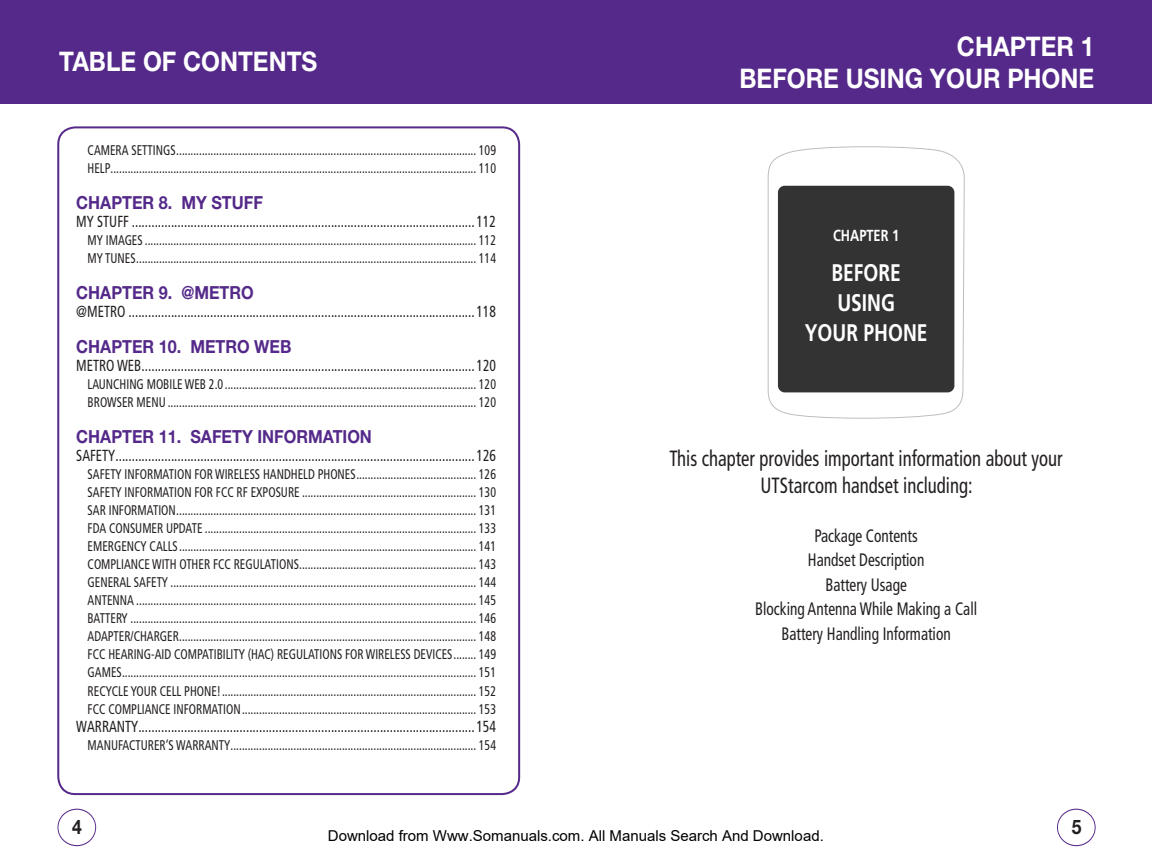
<style>
.page{position:relative;width:1152px;height:864px;background:#fff}
.page>*{position:absolute;margin:0;border:0;box-sizing:border-box;transform-origin:0 0}
.t1{font:700 27px/32.4px "Helvetica Neue";color:#fff;text-align:right;scale:.9 1}
.t2{font:700 24px/30px "Frutiger";color:#fff;text-align:center;scale:.8 1}
.t3{font:condensed 22px/26.4px "Frutiger";color:#231f20;text-align:center;scale:.85 1}
.t4{font:700 20px "Helvetica Neue";color:#231f20;scale:.88 1}
.t5{font:condensed 18px/24.4px "Frutiger";color:#231f20;text-align:center;scale:.85 1}
.t6{font:700 18px "Helvetica Neue";color:#542989;scale:.9 1}
.t7{font:condensed 16px "Frutiger";color:#231f20;scale:.85 1}
.t8{font:700 16px "Frutiger";color:#fff;scale:.8 1}
.t9{font:15px "Arial";color:#000}
.t10{font:condensed 14px/18px "Frutiger";color:#231f20;scale:.85 1}
</style>
<div class="page">
<div style="left:57px;top:808px;width:39px;height:37px;border:1px solid #542989;border-radius:50%"></div>
<div style="left:1056px;top:808px;width:39px;height:37px;border:1px solid #542989;border-radius:50%"></div>
<div style="left:1px;top:1px;width:1150px;height:103px;background:#542989"></div>
<div style="left:57px;top:126px;width:463px;height:668px;border:2px solid #542989;border-radius:17px"></div>
<svg style="left:767px;top:146px;width:198px;height:273px"></svg>
<div style="left:778px;top:186px;width:176px;height:206px;background:#333;border-radius:7px"></div>
<h1 class="t1" style="left:59px;top:48px;width:288px">TABLE OF CONTENTS</h1>
<p class="t10" style="left:88px;top:142px;width:482px">CAMERA SETTINGS ......................................................................................................... 109<br>HELP ................................................................................................................................ 110</p>
<p class="t6" style="left:76px;top:196px;width:209px">CHAPTER 8. MY STUFF</p>
<p class="t7" style="left:76px;top:215px;width:495px">MY STUFF ......................................................................................................... 112</p>
<p class="t10" style="left:88px;top:232px;width:482px">MY IMAGES .................................................................................................................... 112<br>MY TUNES ....................................................................................................................... 114</p>
<p class="t6" style="left:76px;top:286px;width:199px">CHAPTER 9. @METRO</p>
<p class="t7" style="left:76px;top:305px;width:495px">@METRO .......................................................................................................... 118</p>
<p class="t6" style="left:76px;top:340px;width:241px">CHAPTER 10. METRO WEB</p>
<p class="t7" style="left:76px;top:359px;width:495px">METRO WEB ...................................................................................................... 120</p>
<p class="t10" style="left:88px;top:376px;width:482px">LAUNCHING MOBILE WEB 2.0 ........................................................................................ 120<br>BROWSER MENU ............................................................................................................ 120</p>
<p class="t6" style="left:76px;top:430px;width:330px">CHAPTER 11. SAFETY INFORMATION</p>
<p class="t7" style="left:76px;top:449px;width:495px">SAFETY .............................................................................................................. 126</p>
<p class="t10" style="left:88px;top:466px;width:482px;text-align:justify">SAFETY INFORMATION FOR WIRELESS HANDHELD PHONES .......................................... 126<br>SAFETY INFORMATION FOR FCC RF EXPOSURE ............................................................. 130<br>SAR INFORMATION ......................................................................................................... 131<br>FDA CONSUMER UPDATE ............................................................................................... 133<br>EMERGENCY CALLS ........................................................................................................ 141<br>COMPLIANCE WITH OTHER FCC REGULATIONS .............................................................. 143<br>GENERAL SAFETY ........................................................................................................... 144<br>ANTENNA ....................................................................................................................... 145<br>BATTERY ......................................................................................................................... 146<br>ADAPTER/CHARGER ........................................................................................................ 148<br>FCC HEARING-AID COMPATIBILITY (HAC) REGULATIONS FOR WIRELESS DEVICES ........ 149<br>GAMES ............................................................................................................................ 151<br>RECYCLE YOUR CELL PHONE! ......................................................................................... 152<br>FCC COMPLIANCE INFORMATION .................................................................................. 153</p>
<p class="t7" style="left:76px;top:719px;width:495px">WARRANTY ....................................................................................................... 154</p>
<p class="t10" style="left:88px;top:736px;width:482px">MANUFACTURER’S WARRANTY ...................................................................................... 154</p>
<h1 class="t1" style="left:739px;top:32px;width:396px">CHAPTER 1<br>BEFORE USING YOUR PHONE</h1>
<p class="t8" style="left:833px;top:229px;width:84px">CHAPTER 1</p>
<h2 class="t2" style="left:804px;top:260px;width:155px">BEFORE<br>USING<br>YOUR PHONE</h2>
<h3 class="t3" style="left:669px;top:447px;width:464px">This chapter provides important information about your<br>UTStarcom handset including:</h3>
<p class="t5" style="left:755px;top:524px;width:262px">Package Contents<br>Handset Description<br>Battery Usage<br>Blocking Antenna While Making a Call<br>Battery Handling Information</p>
<h3 class="t4" style="left:72px;top:818px;width:13px">4</h3>
<h3 class="t4" style="left:1071px;top:818px;width:13px">5</h3>
<p class="t9" style="left:328px;top:826px;width:497px">Download from Www.Somanuals.com. All Manuals Search And Download.</p>
</div>
